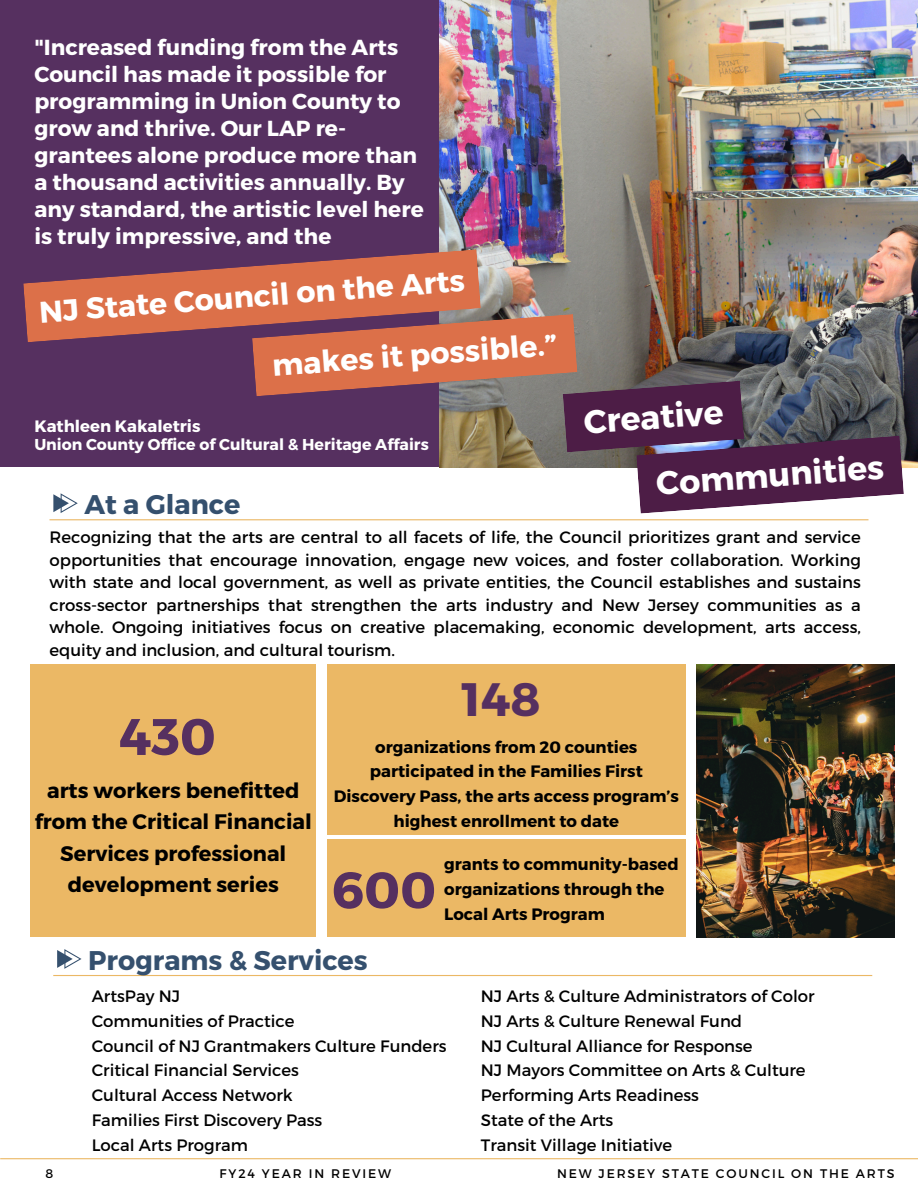
<style>
.page{position:relative;width:918px;height:1188px;background:#fff}
.page>*{position:absolute;margin:0;border:0;box-sizing:border-box;transform-origin:0 0}
.t1{font:700 51.3px "Montserrat";color:#563060}
.t2{font:700 46.8px "Montserrat";color:#563060}
.t3{font:700 33px "Montserrat";color:#fff}
.t4{font:700 30px "Montserrat";color:#fff}
.t5{font:700 27px "Montserrat";color:#35506e}
.t6{font:700 21.75px/27px "Montserrat";color:#fff}
.t7{font:700 21px/31.5px "Montserrat";color:#000;text-align:center}
.t8{font:16.5px/22.5px "Montserrat";color:#000;text-align:justify}
.t9{font:700 16.5px/24.8px "Montserrat";color:#000;text-align:center}
.t10{font:700 16.5px "Montserrat";color:#fff}
.t11{font:700 15.75px "Montserrat";color:#fff}
.t12{font:12.45px "Montserrat";letter-spacing:.15em;color:#000}
</style>
<div class="page">
<hr style="left:0;top:1158px;width:918px;height:1px;background:#ebb865">
<hr style="left:49px;top:519px;width:820px;height:1px;background:#ebb865">
<div style="left:0;top:0;width:918px;height:467px;background:#563060"></div>
<img style="left:439px;top:0;width:479px;height:468px">
<div style="left:31px;top:664px;width:285px;height:273px;background:#ebb865"></div>
<img style="left:697px;top:664px;width:198px;height:274px">
<div style="left:327px;top:664px;width:358px;height:170px;background:#ebb865"></div>
<div style="left:327px;top:840px;width:359px;height:97px;background:#ebb865"></div>
<hr style="left:53px;top:975px;width:819px;height:1px;background:#ebb865">
<svg style="left:57px;top:949px;width:25px;height:20px"></svg>
<img style="left:23px;top:249px;width:881px;height:265px">
<p class="t6" style="left:34px;top:33px;width:391px">"Increased funding from the Arts<br>Council has made it possible for programming in Union County to grow and thrive. Our LAP re&shy;grantees alone produce more than a thousand activities annually. By any standard, the artistic level here is truly impressive, and the</p>
<p class="t4" style="left:38px;top:292px;width:428px;rotate:-4deg">NJ State Council on the Arts</p>
<p class="t4" style="left:271px;top:345px;width:287px;rotate:-4deg">makes it possible.”</p>
<h2 class="t3" style="left:582px;top:401px;width:141px;rotate:-4deg">Creative</h2>
<p class="t3" style="left:655px;top:462px;width:230px;rotate:-4deg">Communities</p>
<p class="t10" style="left:34px;top:416px;width:168px">Kathleen Kakaletris</p>
<p class="t11" style="left:34px;top:434px;width:396px">Union County Office of Cultural &amp; Heritage Affairs</p>
<h2 class="t5" style="left:85px;top:487px;width:157px">At a Glance</h2>
<h2 class="t8" style="left:49px;top:525px;width:813px">Recognizing that the arts are central to all facets of life, the Council prioritizes grant and service opportunities that encourage innovation, engage new voices, and foster collaboration. Working with state and local government, as well as private entities, the Council establishes and sustains cross-sector partnerships that strengthen the arts industry and New Jersey communities as a whole. Ongoing initiatives focus on creative placemaking, economic development, arts access, equity and inclusion, and cultural tourism.</h2>
<p class="t1" style="left:119px;top:703px;width:99px">430</p>
<p class="t7" style="left:35px;top:773px;width:279px">arts workers benefitted from the Critical Financial<br>Services professional development series</p>
<h6 class="t2" style="left:461px;top:669px;width:80px">148</h6>
<h6 class="t9" style="left:334px;top:734px;width:347px">organizations from 20 counties participated in the Families First Discovery Pass, the arts access program’s highest enrollment to date</h6>
<h1 class="t1" style="left:332px;top:857px;width:106px">600</h1>
<h6 class="t9" style="left:444px;top:851px;width:236px;text-align:left">grants to community-based organizations through the<br>Local Arts Program</h6>
<p class="t5" style="left:88px;top:942px;width:281px">Programs &amp; Services</p>
<p class="t8" style="left:92px;top:984px;width:90px">ArtsPay NJ</p>
<h5 class="t8" style="left:92px;top:1009px;width:204px">Communities of Practice</h5>
<p class="t8" style="left:92px;top:1034px;width:356px">Council of NJ Grantmakers Culture Funders</p>
<h3 class="t8" style="left:92px;top:1058px;width:209px">Critical Financial Services</h3>
<p class="t8" style="left:92px;top:1083px;width:202px">Cultural Access Network</p>
<p class="t8" style="left:92px;top:1108px;width:232px">Families First Discovery Pass</p>
<p class="t8" style="left:92px;top:1133px;width:158px">Local Arts Program</p>
<p class="t8" style="left:481px;top:984px;width:335px">NJ Arts &amp; Culture Administrators of Color</p>
<p class="t8" style="left:481px;top:1009px;width:263px">NJ Arts &amp; Culture Renewal Fund</p>
<p class="t8" style="left:481px;top:1034px;width:273px">NJ Cultural Alliance for Response</p>
<p class="t8" style="left:481px;top:1058px;width:326px">NJ Mayors Committee on Arts &amp; Culture</p>
<p class="t8" style="left:481px;top:1083px;width:220px">Performing Arts Readiness</p>
<p class="t8" style="left:481px;top:1108px;width:134px">State of the Arts</p>
<p class="t8" style="left:481px;top:1133px;width:193px">Transit Village Initiative</p>
<h4 class="t12" style="left:46px;top:1166px;width:9px">8</h4>
<h2 class="t12" style="left:220px;top:1166px;width:173px">FY24 YEAR IN REVIEW</h2>
<p class="t12" style="left:557px;top:1166px;width:339px">NEW JERSEY STATE COUNCIL ON THE ARTS</p>
</div>
